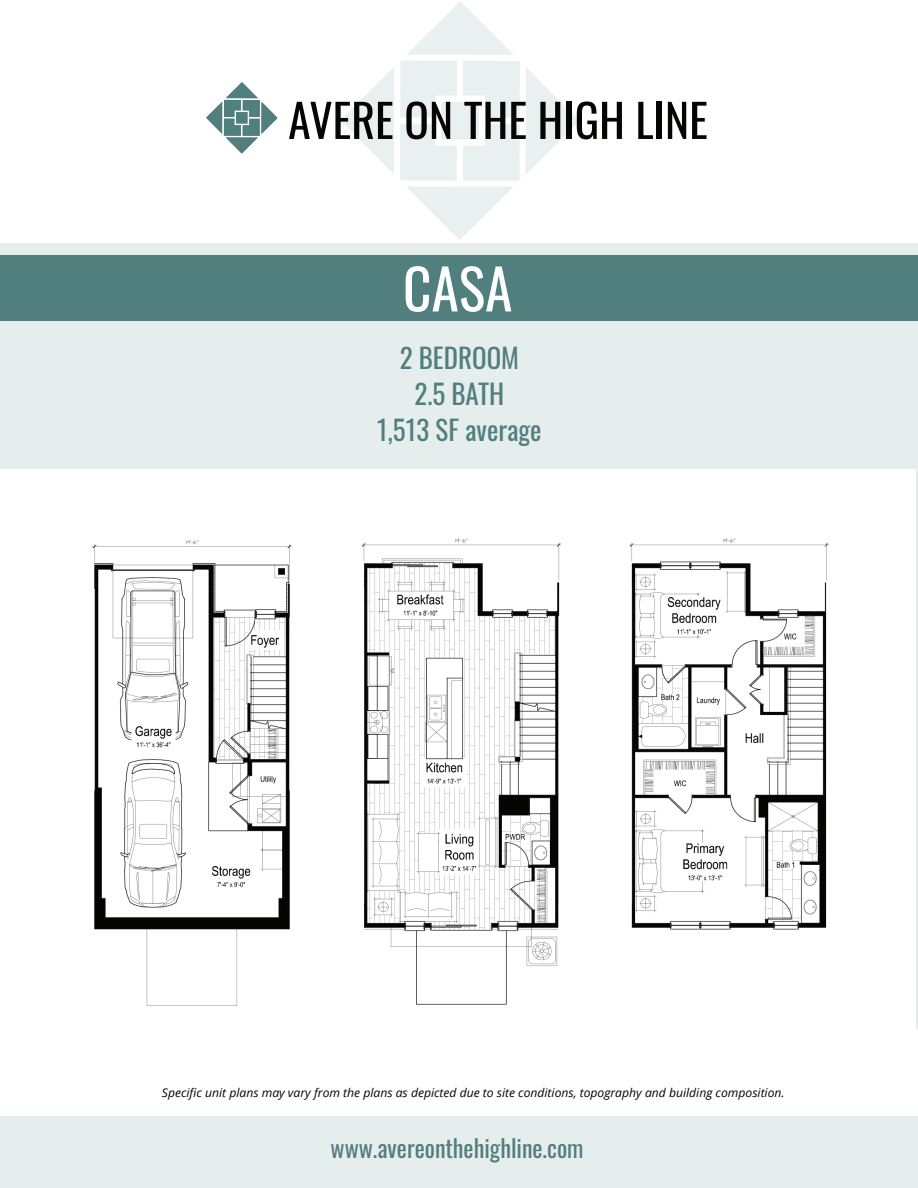
<style>
.page{position:relative;width:918px;height:1188px;background:#fff}
.page>*{position:absolute;margin:0;border:0;box-sizing:border-box;transform-origin:0 0}
.t1{font:55.5px "Oswald";color:#fff}
.t2{font:27px/36px "Oswald";color:#517f7e;text-align:center}
.t3{font:24px "Oswald";color:#517f7e}
.t4{font:italic 12px "Open Sans";color:#050504}
</style>
<div class="page">
<svg style="left:340px;top:1px;width:237px;height:239px"></svg>
<div style="left:0;top:243px;width:918px;height:945px;background:#e5eded"></div>
<div style="left:0;top:256px;width:918px;height:65px;background:#517f7e"></div>
<svg style="left:206px;top:82px;width:72px;height:72px"></svg>
<svg style="left:289px;top:102px;width:103px;height:37px"></svg>
<svg style="left:406px;top:101px;width:44px;height:38px;background:#7b7e7d"></svg>
<svg style="left:464px;top:102px;width:41px;height:37px"></svg>
<svg style="left:511px;top:102px;width:15px;height:37px"></svg>
<svg style="left:540px;top:102px;width:20px;height:37px"></svg>
<div style="left:566px;top:102px;width:5px;height:37px;background:#050504"></div>
<svg style="left:577px;top:101px;width:45px;height:38px"></svg>
<svg style="left:638px;top:102px;width:15px;height:37px"></svg>
<div style="left:657px;top:102px;width:5px;height:37px;background:#050504"></div>
<svg style="left:668px;top:102px;width:18px;height:37px"></svg>
<svg style="left:692px;top:102px;width:15px;height:37px"></svg>
<div style="left:0;top:1030px;width:918px;height:86px;background:#fff"></div>
<img style="left:0;top:469px;width:915px;height:561px">
<h1 class="t1" style="left:403px;top:239px;width:111px">CASA</h1>
<h2 class="t2" style="left:377px;top:338px;width:166px">2 BEDROOM<br>2.5 BATH<br>1,513 SF average</h2>
<p class="t4" style="left:162px;top:1085px;width:624px">Specific unit plans may vary from the plans as depicted due to site conditions, topography and building composition.</p>
<h3 class="t3" style="left:331px;top:1127px;width:254px">www.avereonthehighline.com</h3>
</div>
